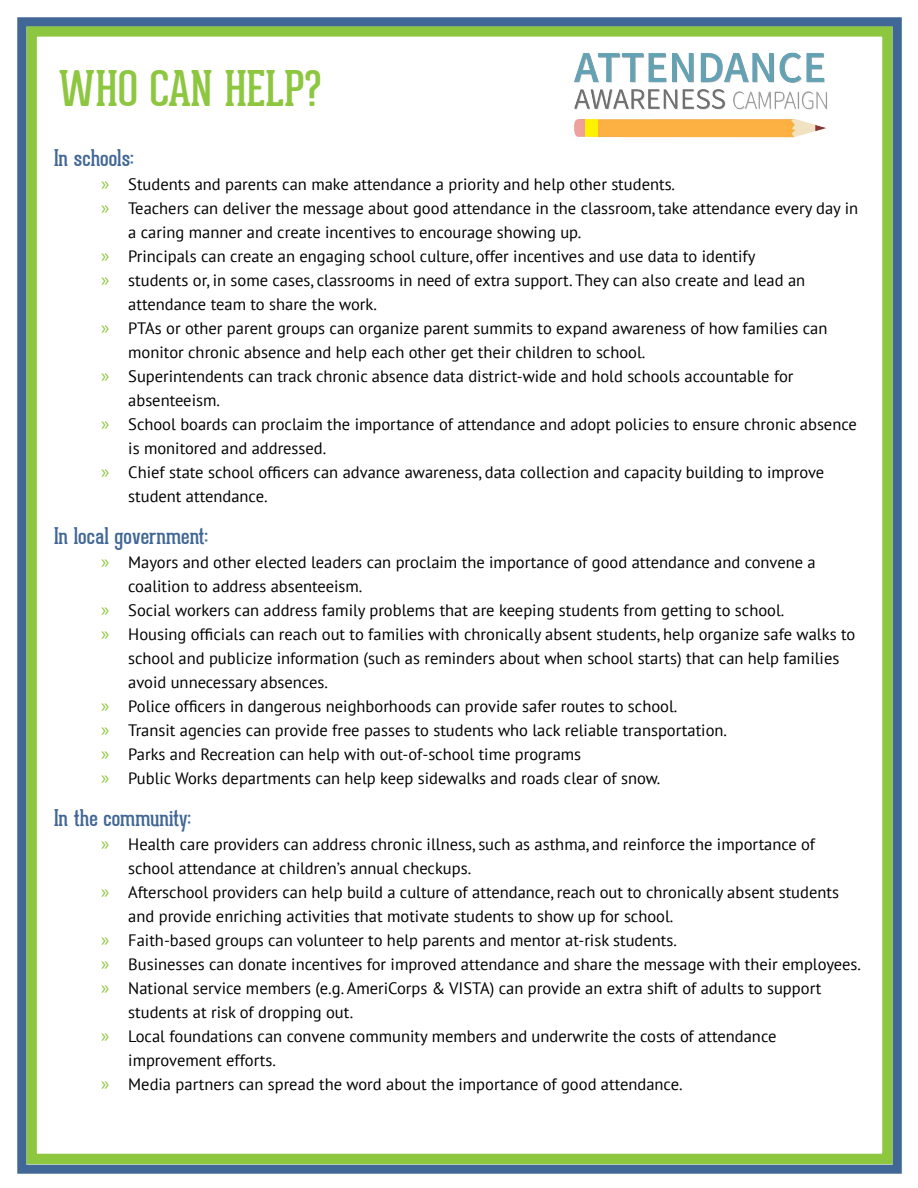
<style>
.page{position:relative;width:918px;height:1188px;background:#fff}
.page>*{position:absolute;margin:0;border:0;box-sizing:border-box;transform-origin:0 0}
.t1{font:48px "Geared Slab";color:#8dc63f}
.t2{font:22.5px "Geared Slab";color:#416797}
.t3{font:16.5px "PT Sans";color:#000}
.s1{font-family:"Myriad Pro";font-size:19.5px;color:#8dc63f}
</style>
<div class="page">
<div style="left:26px;top:26px;width:867px;height:1138px;border:10px solid #8dc63f"></div>
<div style="left:17px;top:17px;width:885px;height:1157px;border:9px solid #416797"></div>
<img style="left:574px;top:52px;width:253px;height:86px">
<h1 class="t1" style="left:59px;top:60px;width:264px">WHO CAN HELP?</h1>
<h2 class="t2" style="left:54px;top:145px;width:82px">In schools:</h2>
<p class="t3" style="left:101px;top:174px;width:575px"><span class="s1">»</span> Students and parents can make attendance a priority and help other students.</p>
<p class="t3" style="left:101px;top:198px;width:758px"><span class="s1">»</span> Teachers can deliver the message about good attendance in the classroom, take attendance every day in</p>
<p class="t3" style="left:128px;top:222px;width:455px">a caring manner and create incentives to encourage showing up.</p>
<p class="t3" style="left:101px;top:246px;width:656px"><span class="s1">»</span> Principals can create an engaging school culture, offer incentives and use data to identify</p>
<p class="t3" style="left:101px;top:270px;width:706px"><span class="s1">»</span> students or, in some cases, classrooms in need of extra support. They can also create and lead an</p>
<p class="t3" style="left:128px;top:294px;width:250px">attendance team to share the work.</p>
<p class="t3" style="left:101px;top:318px;width:728px"><span class="s1">»</span> PTAs or other parent groups can organize parent summits to expand awareness of how families can</p>
<p class="t3" style="left:128px;top:342px;width:519px">monitor chronic absence and help each other get their children to school.</p>
<p class="t3" style="left:101px;top:366px;width:694px"><span class="s1">»</span> Superintendents can track chronic absence data district-wide and hold schools accountable for</p>
<p class="t3" style="left:128px;top:390px;width:93px">absenteeism.</p>
<p class="t3" style="left:101px;top:414px;width:757px"><span class="s1">»</span> School boards can proclaim the importance of attendance and adopt policies to ensure chronic absence</p>
<p class="t3" style="left:128px;top:438px;width:200px">is monitored and addressed.</p>
<p class="t3" style="left:101px;top:462px;width:724px"><span class="s1">»</span> Chief state school officers can advance awareness, data collection and capacity building to improve</p>
<p class="t3" style="left:128px;top:486px;width:141px">student attendance.</p>
<h2 class="t2" style="left:54px;top:523px;width:156px">In local government:</h2>
<p class="t3" style="left:101px;top:552px;width:716px"><span class="s1">»</span> Mayors and other elected leaders can proclaim the importance of good attendance and convene a</p>
<p class="t3" style="left:128px;top:576px;width:236px">coalition to address absenteeism.</p>
<p class="t3" style="left:101px;top:600px;width:685px"><span class="s1">»</span> Social workers can address family problems that are keeping students from getting to school.</p>
<p class="t3" style="left:101px;top:624px;width:756px"><span class="s1">»</span> Housing officials can reach out to families with chronically absent students, help organize safe walks to</p>
<p class="t3" style="left:128px;top:648px;width:713px">school and publicize information (such as reminders about when school starts) that can help families</p>
<p class="t3" style="left:128px;top:672px;width:201px">avoid unnecessary absences.</p>
<p class="t3" style="left:101px;top:696px;width:578px"><span class="s1">»</span> Police officers in dangerous neighborhoods can provide safer routes to school.</p>
<p class="t3" style="left:101px;top:720px;width:627px"><span class="s1">»</span> Transit agencies can provide free passes to students who lack reliable transportation.</p>
<p class="t3" style="left:101px;top:744px;width:482px"><span class="s1">»</span> Parks and Recreation can help with out-of-school time programs</p>
<p class="t3" style="left:101px;top:768px;width:561px"><span class="s1">»</span> Public Works departments can help keep sidewalks and roads clear of snow.</p>
<h2 class="t2" style="left:54px;top:805px;width:139px">In the community:</h2>
<p class="t3" style="left:101px;top:834px;width:715px"><span class="s1">»</span> Health care providers can address chronic illness, such as asthma, and reinforce the importance of</p>
<p class="t3" style="left:128px;top:858px;width:345px">school attendance at children’s annual checkups.</p>
<p class="t3" style="left:101px;top:882px;width:739px"><span class="s1">»</span> Afterschool providers can help build a culture of attendance, reach out to chronically absent students</p>
<p class="t3" style="left:128px;top:906px;width:547px">and provide enriching activities that motivate students to show up for school.</p>
<p class="t3" style="left:101px;top:930px;width:577px"><span class="s1">»</span> Faith-based groups can volunteer to help parents and mentor at-risk students.</p>
<p class="t3" style="left:101px;top:954px;width:761px"><span class="s1">»</span> Businesses can donate incentives for improved attendance and share the message with their employees.</p>
<p class="t3" style="left:101px;top:978px;width:722px"><span class="s1">»</span> National service members (e.g. AmeriCorps &amp; VISTA) can provide an extra shift of adults to support</p>
<p class="t3" style="left:128px;top:1002px;width:226px">students at risk of dropping out.</p>
<p class="t3" style="left:101px;top:1026px;width:677px"><span class="s1">»</span> Local foundations can convene community members and underwrite the costs of attendance</p>
<p class="t3" style="left:128px;top:1050px;width:149px">improvement efforts.</p>
<p class="t3" style="left:101px;top:1074px;width:583px"><span class="s1">»</span> Media partners can spread the word about the importance of good attendance.</p>
</div>
